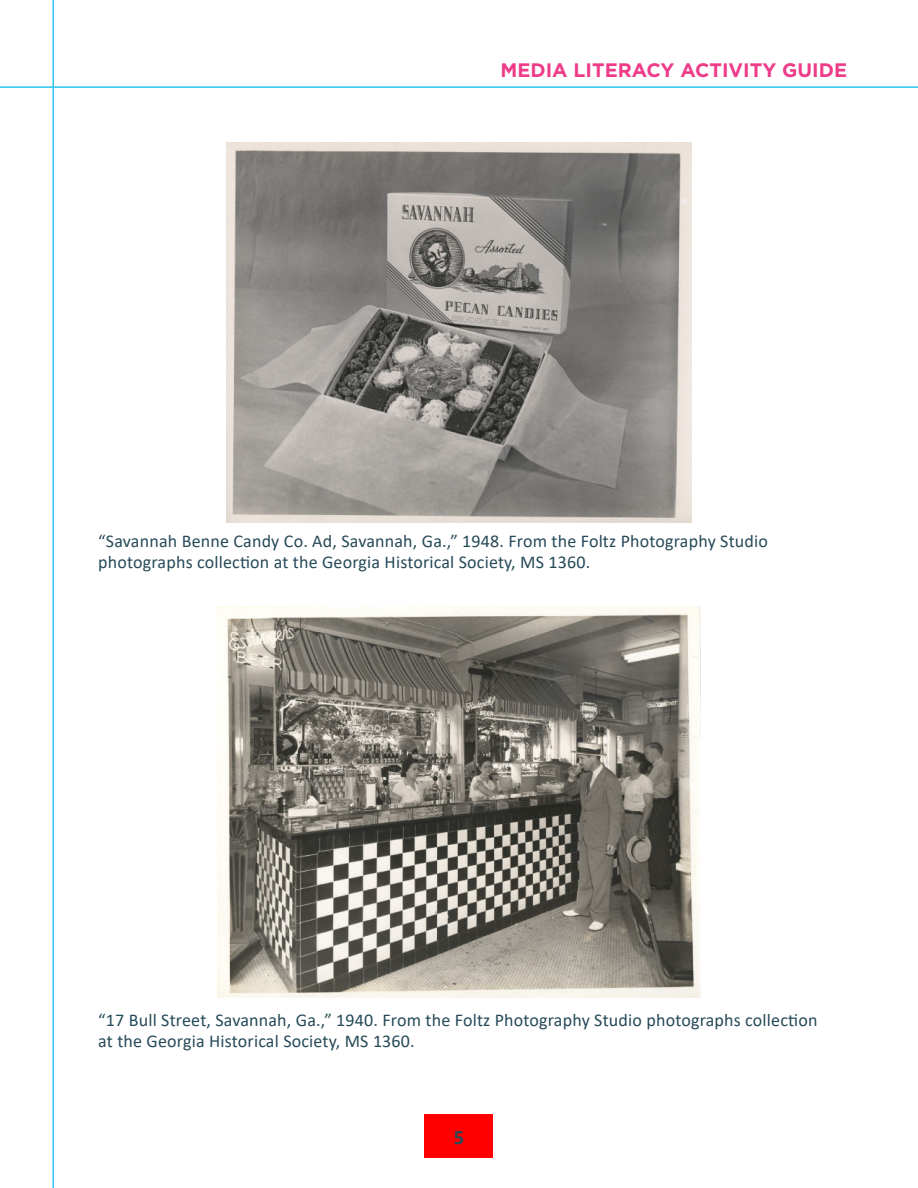
<style>
.page{position:relative;width:918px;height:1188px;background:#fff}
.page>*{position:absolute;margin:0;border:0;box-sizing:border-box;transform-origin:0 0}
.t1{font:700 20.55px "Calibri";color:#274a59}
.t2{font:700 19.5px "Gotham";color:#ee3c89}
.t3{font:18px/20.7px "Calibri";letter-spacing:.01em;color:#274a59}
</style>
<div class="page">
<div style="left:425px;top:1114px;width:68px;height:44px;background:#f00"></div>
<hr style="left:53px;top:0;width:1px;height:1188px;background:#30c4f0">
<hr style="left:0;top:86px;width:918px;height:2px;background:#30c4f0">
<img style="left:226px;top:143px;width:466px;height:380px">
<img style="left:217px;top:607px;width:484px;height:391px">
<p class="t2" style="left:500px;top:59px;width:348px">MEDIA LITERACY ACTIVITY GUIDE</p>
<p class="t3" style="left:98px;top:532px;width:671px">“Savannah Benne Candy Co. Ad, Savannah, Ga.,” 1948. From the Foltz Photography Studio photographs collection at the Georgia Historical Society, MS 1360.</p>
<p class="t3" style="left:98px;top:1009px;width:721px">“17 Bull Street, Savannah, Ga.,” 1940. From the Foltz Photography Studio photographs collection at the Georgia Historical Society, MS 1360.</p>
<p class="t1" style="left:454px;top:1125px;width:12px">5</p>
</div>
